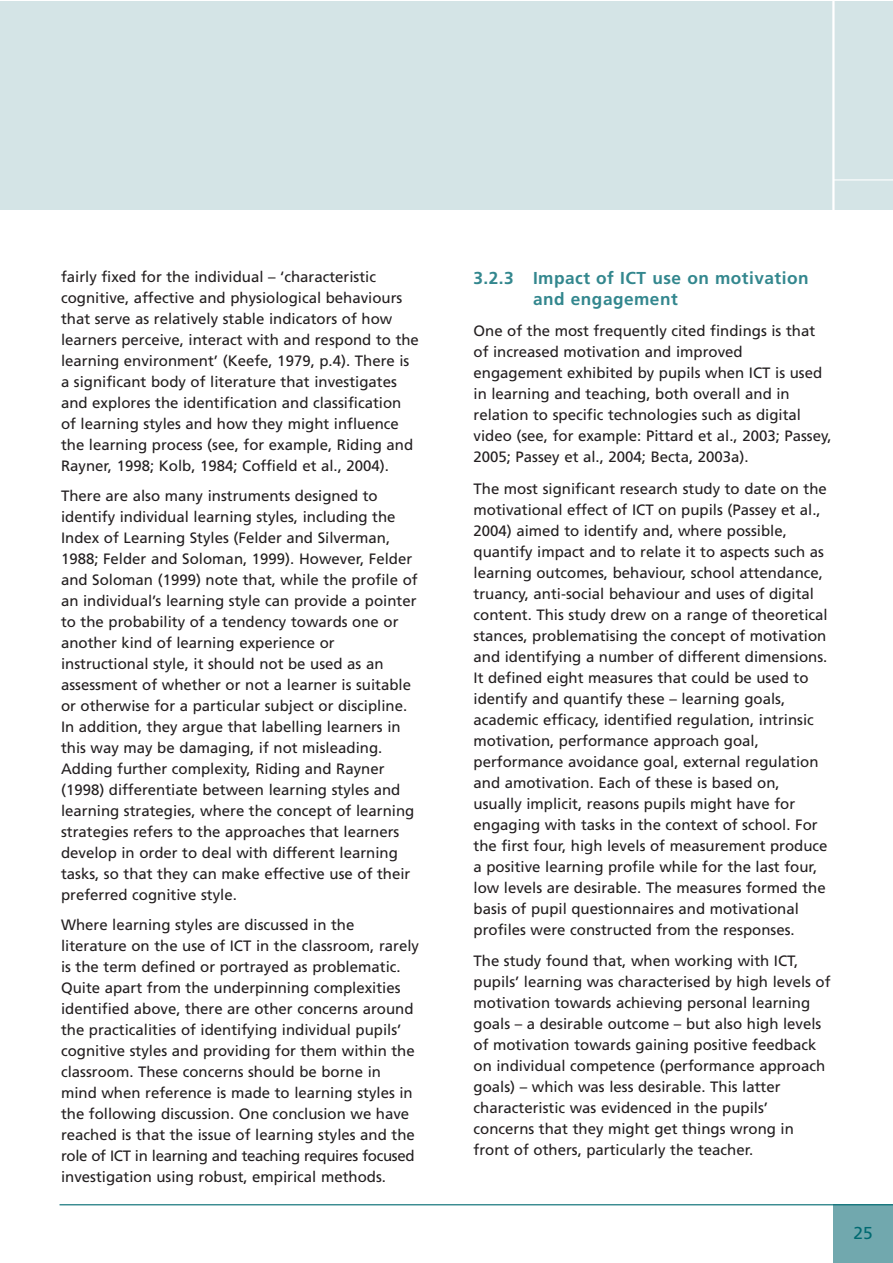
<style>
.page{position:relative;width:893px;height:1263px;background:#fff}
.page>*{position:absolute;margin:0;border:0;box-sizing:border-box;transform-origin:0 0}
.t1{font:700 17.25px/21px "Frutiger";letter-spacing:.03em;color:#33878e}
.t2{font:17.25px "Frutiger";color:#006a71}
.t3{font:15px/21px "Frutiger";color:#231f20}
</style>
<div class="page">
<div style="left:833px;top:1205px;width:59px;height:58px;background:#71a8ae"></div>
<hr style="left:60px;top:1204px;width:832px;height:1px;background:#006a71">
<div style="left:0;top:1px;width:892px;height:209px;background:#d4e4e6"></div>
<hr style="left:832px;top:1px;width:3px;height:743px;background:#fff">
<hr style="left:833px;top:179px;width:59px;height:1px;background:#fff">
<p class="t3" style="left:61px;top:267px;width:359px">fairly fixed for the individual – ‘characteristic cognitive, affective and physiological behaviours that serve as relatively stable indicators of how learners perceive, interact with and respond to the learning environment’ (Keefe, 1979, p.4). There is a significant body of literature that investigates and explores the identification and classification of learning styles and how they might influence the learning process (see, for example, Riding and Rayner, 1998; Kolb, 1984; Coffield et al., 2004).</p>
<p class="t3" style="left:61px;top:486px;width:358px">There are also many instruments designed to identify individual learning styles, including the Index of Learning Styles (Felder and Silverman, 1988; Felder and Soloman, 1999). However, Felder and Soloman (1999) note that, while the profile of an individual’s learning style can provide a pointer to the probability of a tendency towards one or another kind of learning experience or instructional style, it should not be used as an assessment of whether or not a learner is suitable or otherwise for a particular subject or discipline.<br>In addition, they argue that labelling learners in this way may be damaging, if not misleading.<br>Adding further complexity, Riding and Rayner (1998) differentiate between learning styles and learning strategies, where the concept of learning strategies refers to the approaches that learners develop in order to deal with different learning tasks, so that they can make effective use of their preferred cognitive style.</p>
<p class="t3" style="left:61px;top:915px;width:359px">Where learning styles are discussed in the literature on the use of ICT in the classroom, rarely is the term defined or portrayed as problematic.<br>Quite apart from the underpinning complexities identified above, there are other concerns around the practicalities of identifying individual pupils’ cognitive styles and providing for them within the classroom. These concerns should be borne in mind when reference is made to learning styles in the following discussion. One conclusion we have reached is that the issue of learning styles and the role of ICT in learning and teaching requires focused investigation using robust, empirical methods.</p>
<p class="t1" style="left:533px;top:268px;width:277px;text-indent:-60px">3.2.3 Impact of ICT use on motivation and engagement</p>
<p class="t3" style="left:473px;top:322px;width:360px">One of the most frequently cited findings is that of increased motivation and improved engagement exhibited by pupils when ICT is used in learning and teaching, both overall and in relation to specific technologies such as digital video (see, for example: Pittard et al., 2003; Passey, 2005; Passey et al., 2004; Becta, 2003a).</p>
<p class="t3" style="left:473px;top:479px;width:356px">The most significant research study to date on the motivational effect of ICT on pupils (Passey et al., 2004) aimed to identify and, where possible, quantify impact and to relate it to aspects such as learning outcomes, behaviour, school attendance, truancy, anti-social behaviour and uses of digital content. This study drew on a range of theoretical stances, problematising the concept of motivation and identifying a number of different dimensions.<br>It defined eight measures that could be used to identify and quantify these – learning goals, academic efficacy, identified regulation, intrinsic motivation, performance approach goal, performance avoidance goal, external regulation and amotivation. Each of these is based on, usually implicit, reasons pupils might have for engaging with tasks in the context of school. For the first four, high levels of measurement produce a positive learning profile while for the last four, low levels are desirable. The measures formed the basis of pupil questionnaires and motivational profiles were constructed from the responses.</p>
<p class="t3" style="left:473px;top:952px;width:359px">The study found that, when working with ICT, pupils’ learning was characterised by high levels of motivation towards achieving personal learning goals – a desirable outcome – but also high levels of motivation towards gaining positive feedback on individual competence (performance approach goals) – which was less desirable. This latter characteristic was evidenced in the pupils’ concerns that they might get things wrong in front of others, particularly the teacher.</p>
<p class="t2" style="left:854px;top:1226px;width:21px">25</p>
</div>
